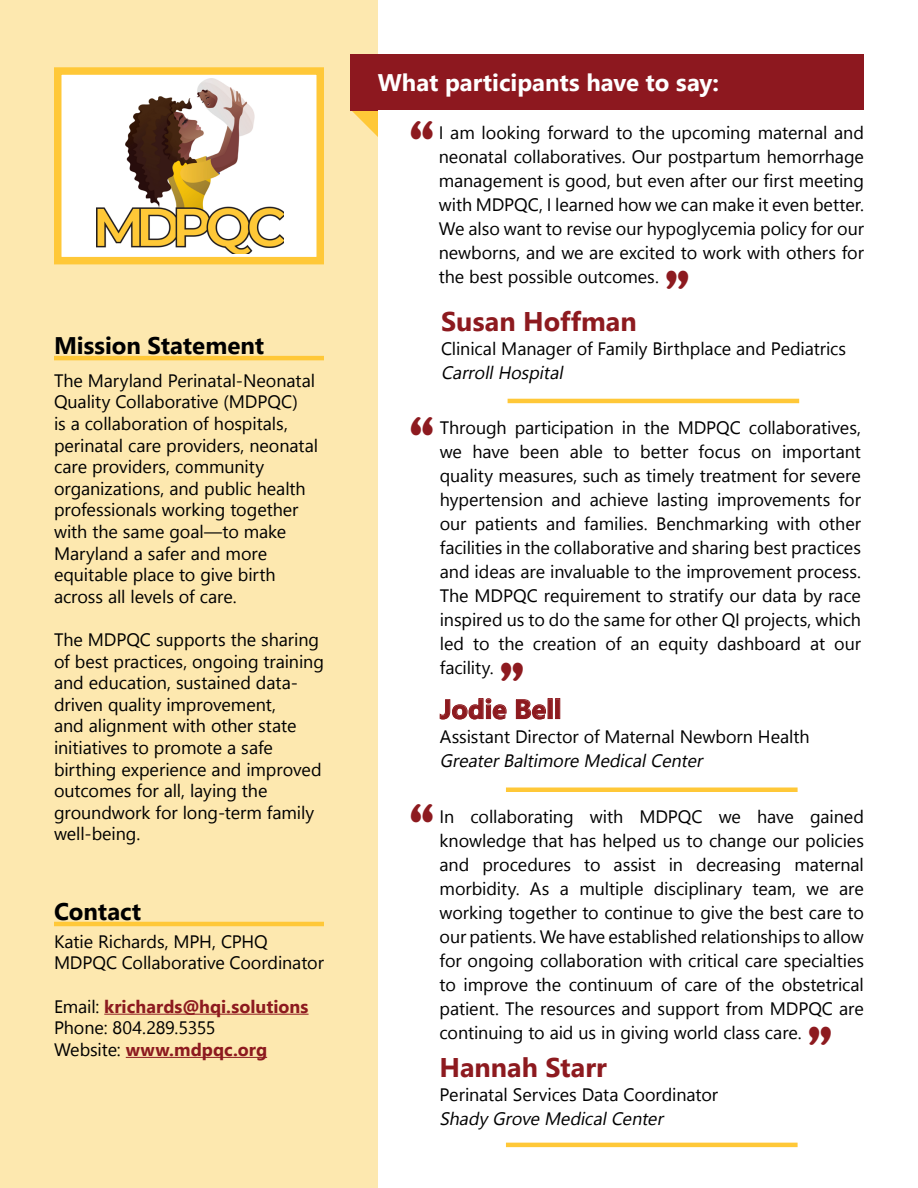
<style>
.page{position:relative;width:918px;height:1188px;background:#fff}
.page>*{position:absolute;margin:0;border:0;box-sizing:border-box;transform-origin:0 0}
.t1{font:900 45px "Cooper";color:#8d1a1f}
.t2{font:700 27px "Nirmala UI";color:#8d1a1f}
.t3{font:700 24px "Nirmala UI";color:#fff}
.t4{font:700 24px "Nirmala UI";color:#000}
.t5{font:18px/24px "Nirmala UI";letter-spacing:-.005em;color:#000}
.t6{font:700 18px/21.6px "Nirmala UI";color:#8d1a1f}
.s1{font-weight:400;color:#000}
.s2{font-style:italic}
</style>
<div class="page">
<div style="left:0;top:0;width:378px;height:1188px;background:#fde8af"></div>
<div style="left:54px;top:67px;width:270px;height:197px;background:#fff;border:8px solid #ffc838"></div>
<img style="left:96px;top:78px;width:188px;height:176px">
<hr style="left:104px;top:1014px;width:205px;height:1px;background:#8d1a1f">
<hr style="left:126px;top:1057px;width:141px;height:1px;background:#8d1a1f">
<hr style="left:54px;top:922px;width:270px;height:4px;background:#ffc838">
<hr style="left:54px;top:356px;width:270px;height:4px;background:#ffc838">
<hr style="left:508px;top:399px;width:291px;height:4px;background:#ffc838">
<hr style="left:506px;top:788px;width:292px;height:4px;background:#ffc838">
<svg style="left:351px;top:110px;width:27px;height:27px"></svg>
<div style="left:351px;top:54px;width:513px;height:56px;background:#8d181f"></div>
<hr style="left:506px;top:1143px;width:292px;height:4px;background:#ffc838">
<p class="t4" style="left:54px;top:326px;width:212px">Mission Statement</p>
<p class="t5" style="left:54px;top:369px;width:266px;line-height:21.6px">The Maryland Perinatal-Neonatal<br>Quality Collaborative (MDPQC)<br>is a collaboration of hospitals, perinatal care providers, neonatal care providers, community organizations, and public health professionals working together with the same goal—to make<br>Maryland a safer and more equitable place to give birth across all levels of care.</p>
<p class="t5" style="left:54px;top:628px;width:272px;line-height:21.6px">The MDPQC supports the sharing of best practices, ongoing training and education, sustained data&shy;driven quality improvement,<br>and alignment with other state initiatives to promote a safe birthing experience and improved outcomes for all, laying the groundwork for long-term family well-being.</p>
<p class="t4" style="left:54px;top:891px;width:89px">Contact</p>
<p class="t5" style="left:54px;top:929px;width:272px;line-height:21.6px">Katie Richards, MPH, CPHQ<br>MDPQC Collaborative Coordinator</p>
<p class="t6" style="left:54px;top:995px;width:256px"><span class="s1">Email:</span> krichards@hqi.solutions<br><span class="s1">Phone: 804.289.5355<br>Website:</span> www.mdpqc.org</p>
<h1 class="t3" style="left:378px;top:63px;width:343px">What participants have to say:</h1>
<p class="t1" style="left:409px;top:111px;width:27px">“</p>
<p class="t5" style="left:439px;top:119px;width:427px;text-align:justify">I am looking forward to the upcoming maternal and neonatal collaboratives. Our postpartum hemorrhage management is good, but even after our first meeting with MDPQC, I learned how we can make it even better.<br>We also want to revise our hypoglycemia policy for our newborns, and we are excited to work with others for the best possible outcomes.</p>
<p class="t1" style="left:690px;top:299px;width:27px;rotate:-180deg">“</p>
<p class="t2" style="left:441px;top:299px;width:197px">Susan Hoffman</p>
<p class="t5" style="left:441px;top:335px;width:407px">Clinical Manager of Family Birthplace and Pediatrics<br><span class="s2">CarrollHospital</span></p>
<p class="t1" style="left:409px;top:407px;width:27px">“</p>
<p class="t5" style="left:440px;top:414px;width:423px;text-align:justify">Through participation in the MDPQC collaboratives, we have been able to better focus on important quality measures, such as timely treatment for severe hypertension and achieve lasting improvements for our patients and families. Benchmarking with other facilities in the collaborative and sharing best practices and ideas are invaluable to the improvement process.<br>The MDPQC requirement to stratify our data by race inspired us to do the same for other QI projects, which led to the creation of an equity dashboard at our</p>
<p class="t1" style="left:525px;top:691px;width:27px;rotate:-180deg">“</p>
<p class="t5" style="left:440px;top:654px;width:55px">facility.</p>
<p class="t2" style="left:440px;top:687px;width:123px">Jodie Bell</p>
<p class="t5" style="left:440px;top:723px;width:371px">Assistant Director of Maternal Newborn Health<br><span class="s2">GreaterBaltimore MedicalCenter</span></p>
<p class="t1" style="left:409px;top:794px;width:27px">“</p>
<p class="t5" style="left:440px;top:803px;width:426px;text-align:justify">In collaborating with MDPQC we have gained knowledge that has helped us to change our policies and procedures to assist in decreasing maternal morbidity. As a multiple disciplinary team, we are working together to continue to give the best care to our patients. We have established relationships to allow for ongoing collaboration with critical care specialties to improve the continuum of care of the obstetrical patient. The resources and support from MDPQC are continuing to aid us in giving world class care.</p>
<p class="t1" style="left:833px;top:1055px;width:27px;rotate:-180deg">“</p>
<p class="t2" style="left:440px;top:1045px;width:169px">Hannah Starr</p>
<p class="t5" style="left:440px;top:1081px;width:280px">Perinatal Services Data Coordinator<br><span class="s2">ShadyGrove MedicalCenter</span></p>
</div>
